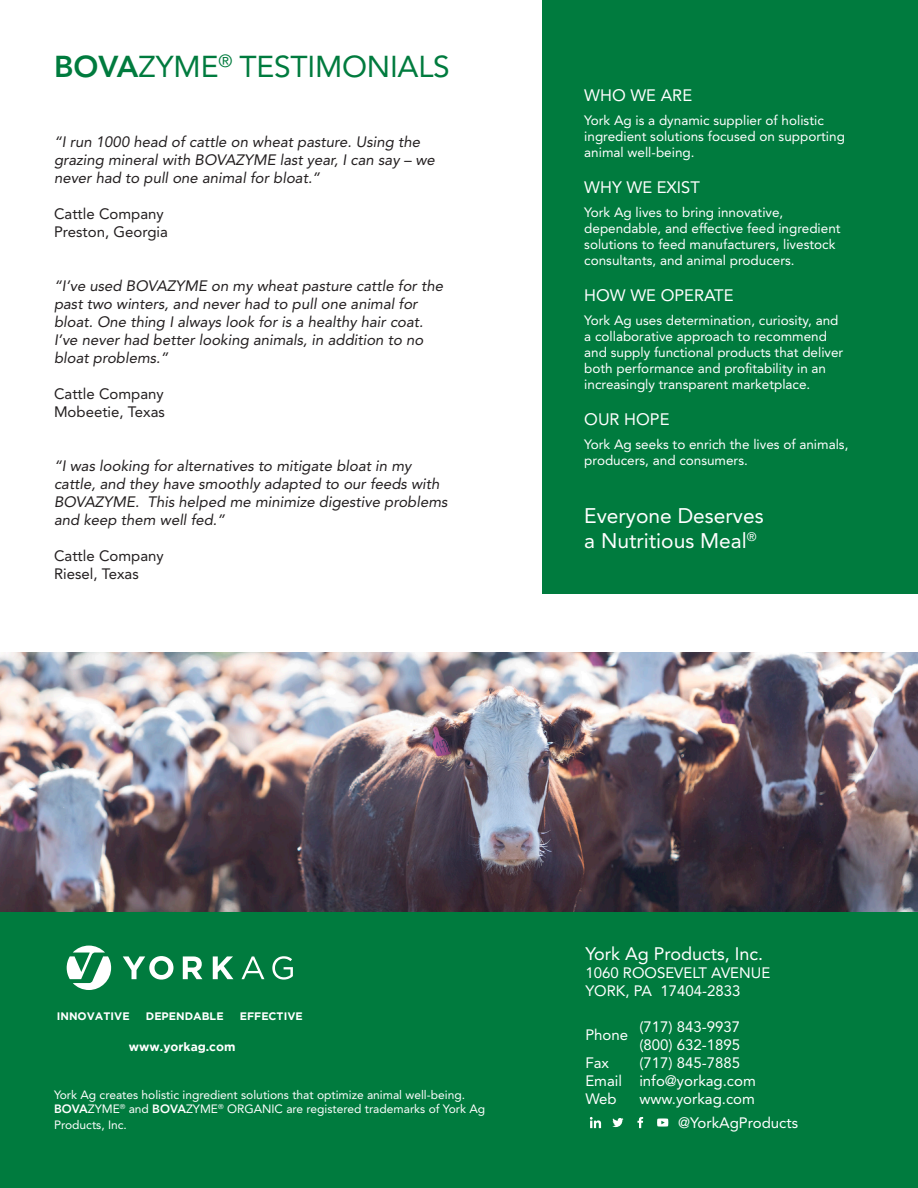
<style>
.page{position:relative;width:918px;height:1188px;background:#fff}
.page>*{position:absolute;margin:0;border:0;box-sizing:border-box;transform-origin:0 0}
.t1{font:30px "Avenir LT Std";letter-spacing:-.005em;color:#007b3e}
.t2{font:21px "Avenir LT Std";color:#fff}
.t3{font:18px "Avenir LT Std";color:#fff}
.t4{font:16.5px "Avenir LT Std";color:#fff}
.t5{font:15px/18px "Avenir LT Std";color:#231f20}
.t6{font:15px "Avenir LT Std";color:#fff}
.t7{font:13.5px/16.2px "Avenir LT Std";color:#fff}
.t8{font:12px/16.2px "Avenir LT Std";color:#fff}
.t9{font:700 12px "Gotham";color:#fff}
.t10{font:700 10.8px "Gotham";color:#fff}
.s1{font-weight:800}
</style>
<div class="page">
<img style="left:0;top:653px;width:918px;height:258px">
<div style="left:0;top:911px;width:918px;height:277px;background:#007b3e"></div>
<div style="left:542px;top:0;width:376px;height:594px;background:#007b3e"></div>
<svg style="left:67px;top:946px;width:44px;height:44px"></svg>
<svg style="left:123px;top:956px;width:50px;height:24px"></svg>
<svg style="left:183px;top:956px;width:19px;height:23px"></svg>
<svg style="left:213px;top:956px;width:20px;height:23px"></svg>
<svg style="left:241px;top:956px;width:23px;height:23px"></svg>
<svg style="left:272px;top:956px;width:21px;height:24px"></svg>
<svg style="left:657px;top:1118px;width:11px;height:9px"></svg>
<svg style="left:612px;top:1118px;width:11px;height:9px"></svg>
<svg style="left:590px;top:1117px;width:11px;height:11px"></svg>
<svg style="left:637px;top:1117px;width:6px;height:11px"></svg>
<p class="t1" style="left:54px;top:49px;width:398px"><span class="s1">BOVA</span>ZYME<sup>®</sup> TESTIMONIALS</p>
<p class="t5" style="left:54px;top:133px;width:385px">“I run 1000 head of cattle on wheat pasture. Using the grazing mineral with BOVAZYME last year, I can say – we never had to pull one animal for bloat.”</p>
<p class="t5" style="left:54px;top:205px;width:111px">Cattle Company</p>
<p class="t5" style="left:54px;top:223px;width:115px">Preston, Georgia</p>
<p class="t5" style="left:54px;top:277px;width:393px">“I’ve used BOVAZYME on my wheat pasture cattle for the past two winters, and never had to pull one animal for bloat. One thing I always look for is a healthy hair coat.<br>I’ve never had better looking animals, in addition to no bloat problems.”</p>
<p class="t5" style="left:54px;top:385px;width:111px">Cattle Company</p>
<p class="t5" style="left:54px;top:403px;width:112px">Mobeetie, Texas</p>
<p class="t5" style="left:54px;top:457px;width:398px">“I was looking for alternatives to mitigate bloat in my cattle, and they have smoothly adapted to our feeds with BOVAZYME. This helped me minimize digestive problems and keep them well fed.”</p>
<p class="t5" style="left:54px;top:547px;width:111px">Cattle Company</p>
<p class="t5" style="left:54px;top:565px;width:86px">Riesel, Texas</p>
<p class="t4" style="left:584px;top:86px;width:109px">WHO WE ARE</p>
<p class="t7" style="left:584px;top:112px;width:262px">York Ag is a dynamic supplier of holistic ingredient solutions focused on supporting animal well-being.</p>
<p class="t4" style="left:584px;top:178px;width:117px">WHY WE EXIST</p>
<p class="t7" style="left:584px;top:204px;width:258px">York Ag lives to bring innovative, dependable, and effective feed ingredient solutions to feed manufacturers, livestock consultants, and animal producers.</p>
<p class="t4" style="left:584px;top:286px;width:151px">HOW WE OPERATE</p>
<p class="t7" style="left:584px;top:312px;width:261px">York Ag uses determination, curiosity, and a collaborative approach to recommend and supply functional products that deliver both performance and profitability in an increasingly transparent marketplace.</p>
<p class="t4" style="left:584px;top:410px;width:87px">OUR HOPE</p>
<p class="t7" style="left:584px;top:436px;width:266px">York Ag seeks to enrich the lives of animals, producers, and consumers.</p>
<p class="t2" style="left:584px;top:503px;width:181px">Everyone Deserves</p>
<p class="t2" style="left:584px;top:528px;width:174px">a Nutritious Meal<sup>®</sup></p>
<p class="t10" style="left:57px;top:1010px;width:74px">INNOVATIVE</p>
<p class="t10" style="left:146px;top:1010px;width:79px">DEPENDABLE</p>
<p class="t10" style="left:240px;top:1010px;width:64px">EFFECTIVE</p>
<p class="t9" style="left:129px;top:1040px;width:108px">www.yorkag.com</p>
<p class="t8" style="left:54px;top:1087px;width:413px">York Ag creates holistic ingredient solutions that optimize animal well-being.</p>
<p class="t8" style="left:54px;top:1101px;width:433px"><span class="s1">BOVA</span>ZYME<sup>®</sup> and <span class="s1">BOVA</span>ZYME<sup>®</sup> ORGANIC are registered trademarks of York Ag<br>Products, Inc.</p>
<p class="t3" style="left:585px;top:943px;width:179px">York Ag Products, Inc.</p>
<p class="t6" style="left:585px;top:964px;width:186px">1060 ROOSEVELT AVENUE</p>
<p class="t6" style="left:585px;top:982px;width:157px">YORK, PA 17404-2833</p>
<p class="t6" style="left:639px;top:1018px;width:102px">(717) 843-9937</p>
<p class="t6" style="left:639px;top:1036px;width:102px">(800) 632-1895</p>
<p class="t6" style="left:585px;top:1054px;width:25px">Fax</p>
<p class="t6" style="left:639px;top:1054px;width:102px">(717) 845-7885</p>
<p class="t6" style="left:585px;top:1072px;width:172px">Email info@yorkag.com</p>
<p class="t6" style="left:585px;top:1090px;width:33px">Web</p>
<p class="t6" style="left:639px;top:1090px;width:117px">www.yorkag.com</p>
<p class="t6" style="left:585px;top:1026px;width:44px">Phone</p>
<p class="t6" style="left:678px;top:1115px;width:121px">@YorkAgProducts</p>
</div>
